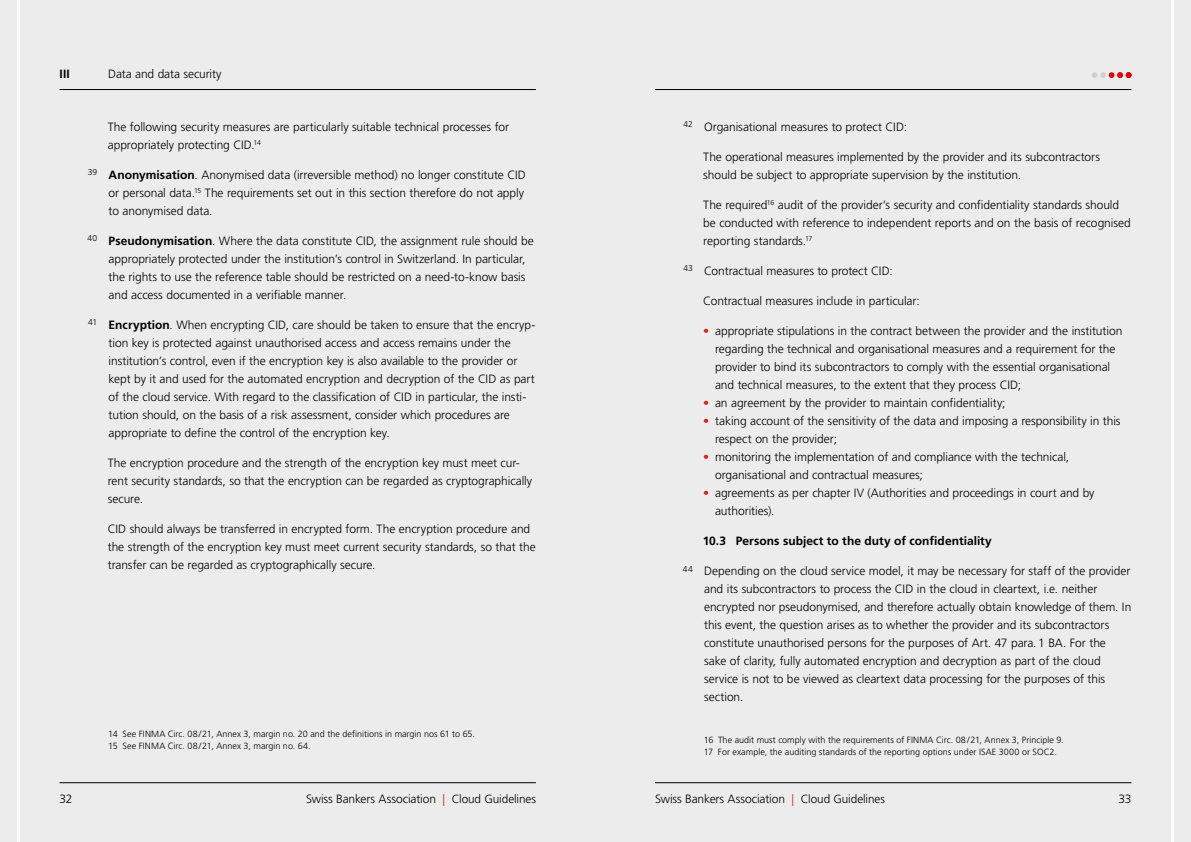
<style>
.page{position:relative;width:1191px;height:842px;background:#ececec}
.page>*{position:absolute;margin:0;border:0;box-sizing:border-box;transform-origin:0 0}
.BODY__mit_1_BZ_unt{font:300 12px/18px "Frutiger LT Std";letter-spacing:-.005em;color:#000}
.KAPITEL-NR{font:700 12px "Frutiger LT Std";color:#000}
.Fussnote{font:300 9px "Frutiger LT Std";letter-spacing:.005em;color:#000}
.s1{font-weight:700}
.s2{color:#e41e0a}
.s3{font-size:11.8px;color:#e41e0a}
.s4{font-size:11.8px}
</style>
<div class="page">
<hr style="left:1171px;top:0;width:3px;height:842px;background:#fff">
<hr style="left:17px;top:0;width:2px;height:842px;background:#fff">
<hr style="left:655px;top:89px;width:476px;height:1px;background:#000">
<hr style="left:655px;top:782px;width:476px;height:1px;background:#000">
<hr style="left:60px;top:782px;width:476px;height:1px;background:#000">
<hr style="left:60px;top:89px;width:476px;height:1px;background:#000">
<svg style="left:1092px;top:72px;width:39px;height:6px"></svg>
<p class="KAPITEL-NR" style="left:60px;top:67px;width:12px">III</p>
<p class="BODY__mit_1_BZ_unt" style="left:108px;top:65px;width:115px">Data and data security</p>
<p class="BODY__mit_1_BZ_unt" style="left:108px;top:118px;width:403px">The following security measures are particularly suitable technical processes for appropriately protecting CID.<sup>14</sup></p>
<p class="BODY__mit_1_BZ_unt" style="left:109px;top:166px;width:419px;text-indent:-21px"><sup>39</sup> <span class="s1">Anonymisation</span>. Anonymised data (irreversible method) no longer constitute CID or personal data.<sup>15</sup> The requirements set out in this section therefore do not apply to anonymised data.</p>
<p class="BODY__mit_1_BZ_unt" style="left:109px;top:232px;width:427px;text-indent:-21px"><sup>40</sup> <span class="s1">Pseudonymisation</span>. Where the data constitute CID, the assignment rule should be appropriately protected under the institution’s control in Switzerland. In particular, the rights to use the reference table should be restricted on a need-to-know basis and access documented in a verifiable manner.</p>
<p class="BODY__mit_1_BZ_unt" style="left:109px;top:316px;width:428px;text-indent:-20px"><sup>41</sup> <span class="s1">Encryption</span>. When encrypting CID, care should be taken to ensure that the encryp&shy;tion key is protected against unauthorised access and access remains under the institution’s control, even if the encryption key is also available to the provider or kept by it and used for the automated encryption and decryption of the CID as part of the cloud service. With regard to the classification of CID in particular, the insti&shy;tution should, on the basis of a risk assessment, consider which procedures are appropriate to define the control of the encryption key.</p>
<p class="BODY__mit_1_BZ_unt" style="left:108px;top:454px;width:426px">The encryption procedure and the strength of the encryption key must meet cur&shy;rent security standards, so that the encryption can be regarded as cryptographically secure.</p>
<p class="BODY__mit_1_BZ_unt" style="left:108px;top:520px;width:429px">CID should always be transferred in encrypted form. The encryption procedure and the strength of the encryption key must meet current security standards, so that the transfer can be regarded as cryptographically secure.</p>
<p class="Fussnote" style="left:108px;top:729px;width:368px">14 See FINMA Circ. 08/21, Annex 3, margin no. 20 and the definitions in margin nos 61 to 65.</p>
<p class="Fussnote" style="left:108px;top:741px;width:204px">15 See FINMA Circ. 08/21, Annex 3, margin no. 64.</p>
<p class="BODY__mit_1_BZ_unt" style="left:683px;top:118px;width:225px"><sup>42</sup> Organisational measures to protect CID:</p>
<p class="BODY__mit_1_BZ_unt" style="left:703px;top:148px;width:398px">The operational measures implemented by the provider and its subcontractors should be subject to appropriate supervision by the institution.</p>
<p class="BODY__mit_1_BZ_unt" style="left:703px;top:196px;width:429px">The required<sup>16</sup> audit of the provider’s security and confidentiality standards should be conducted with reference to independent reports and on the basis of recognised reporting standards.<sup>17</sup></p>
<p class="BODY__mit_1_BZ_unt" style="left:683px;top:262px;width:211px"><sup>43</sup> Contractual measures to protect CID:</p>
<p class="BODY__mit_1_BZ_unt" style="left:703px;top:292px;width:218px">Contractual measures include in particular:</p>
<p class="BODY__mit_1_BZ_unt" style="left:715px;top:322px;width:409px;text-indent:-12px"><span class="s2">•</span> appropriate stipulations in the contract between the provider and the institution regarding the technical and organisational measures and a requirement for the provider to bind its subcontractors to comply with the essential organisational and technical measures, to the extent that they process CID;</p>
<p class="BODY__mit_1_BZ_unt" style="left:703px;top:394px;width:304px"><span class="s2">•</span> an agreement by the provider to maintain confidentiality;</p>
<p class="BODY__mit_1_BZ_unt" style="left:715px;top:412px;width:407px;text-indent:-12px"><span class="s2">•</span> taking account of the sensitivity of the data and imposing a responsibility in this respect on the provider;</p>
<p class="BODY__mit_1_BZ_unt" style="left:715px;top:448px;width:355px;text-indent:-12px"><span class="s2">•</span> monitoring the implementation of and compliance with the technical, organisational and contractual measures;</p>
<p class="BODY__mit_1_BZ_unt" style="left:715px;top:484px;width:381px;text-indent:-12px"><span class="s2">•</span> agreements as per chapter IV (Authorities and proceedings in court and by authorities).</p>
<p class="KAPITEL-NR" style="left:702px;top:534px;width:291px">10.3 Persons subject to the duty of confidentiality</p>
<p class="BODY__mit_1_BZ_unt" style="left:704px;top:562px;width:429px;text-indent:-21px"><sup>44</sup> Depending on the cloud service model, it may be necessary for staff of the provider and its subcontractors to process the CID in the cloud in cleartext, i.e. neither encrypted nor pseudonymised, and therefore actually obtain knowledge of them. In this event, the question arises as to whether the provider and its subcontractors constitute unauthorised persons for the purposes of Art. 47 para. 1 BA. For the<br>sake of clarity, fully automated encryption and decryption as part of the cloud service is not to be viewed as cleartext data processing for the purposes of this section.</p>
<p class="Fussnote" style="left:704px;top:735px;width:361px">16 The audit must comply with the requirements of FINMA Circ. 08/21, Annex 3, Principle 9.</p>
<p class="Fussnote" style="left:704px;top:747px;width:355px">17 For example, the auditing standards of the reporting options under ISAE 3000 or SOC2.</p>
<p class="BODY__mit_1_BZ_unt" style="left:60px;top:790px;width:14px">32</p>
<p class="BODY__mit_1_BZ_unt" style="left:306px;top:790px;width:231px">Swiss Bankers Association <span class="s3">|</span> <span class="s4">Cloud Guidelines</span></p>
<p class="BODY__mit_1_BZ_unt" style="left:655px;top:790px;width:231px">Swiss Bankers Association <span class="s3">|</span> <span class="s4">Cloud Guidelines</span></p>
<p class="BODY__mit_1_BZ_unt" style="left:1118px;top:790px;width:14px">33</p>
</div>
